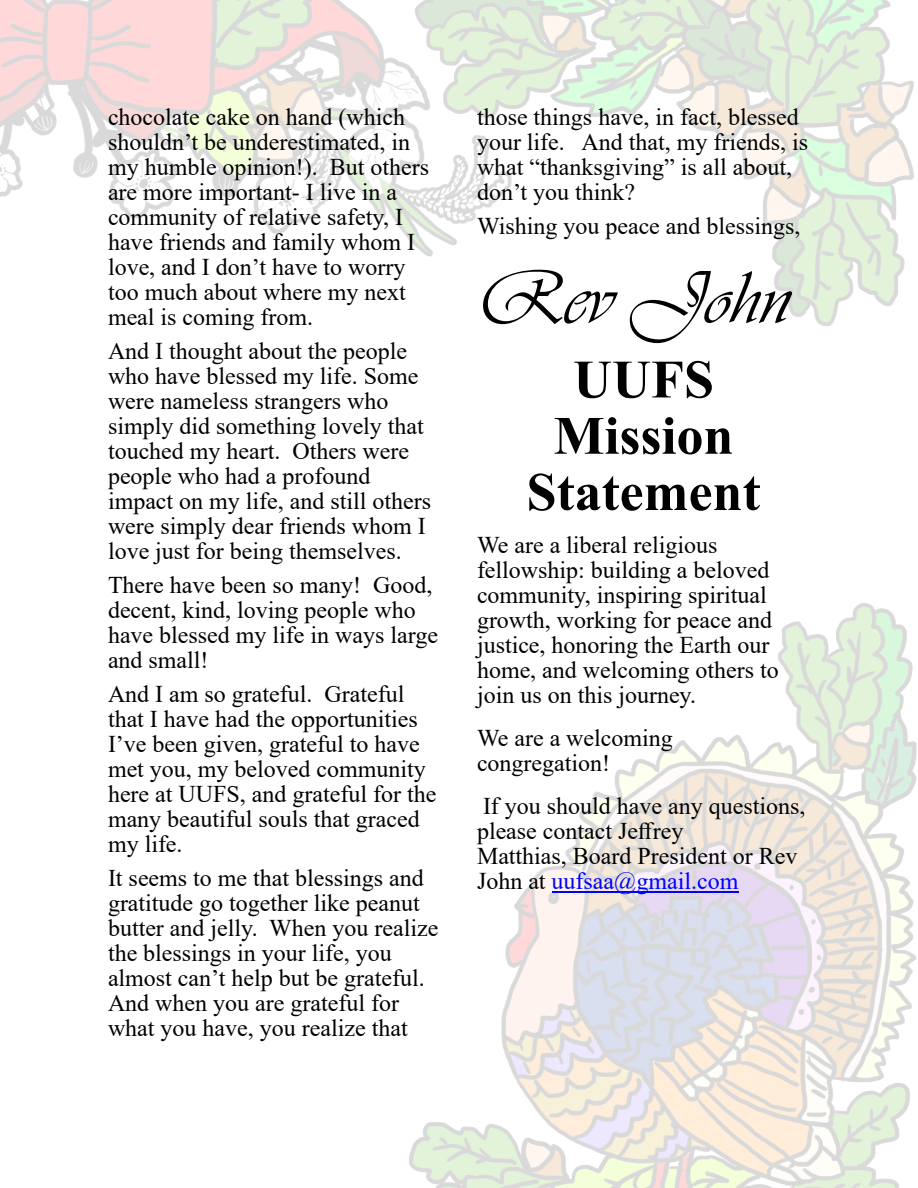
<style>
.page{position:relative;width:918px;height:1188px;background:#fff}
.page>*{position:absolute;margin:0;border:0;box-sizing:border-box;transform-origin:0 0}
.t1{font:78px "Vivaldii";color:#000}
.t2{font:700 54px/56.2px "Times New Roman";color:#000;text-align:center}
.t3{font:24px/25px "Times New Roman";color:#000}
.s1{color:#00f}
</style>
<div class="page">
<img style="left:0;top:0;width:917px;height:1188px">
<hr style="left:552px;top:892px;width:186px;height:1px;background:#00f">
<p class="t3" style="left:108px;top:106px;width:323px">chocolate cake on hand (which shouldn’t be underestimated, in my humble opinion!). But others are more important- I live in a community of relative safety, I have friends and family whom I love, and I don’t have to worry too much about where my next meal is coming from.</p>
<p class="t3" style="left:108px;top:341px;width:325px">And I thought about the people who have blessed my life. Some were nameless strangers who simply did something lovely that touched my heart. Others were people who had a profound impact on my life, and still others were simply dear friends whom I love just for being themselves.</p>
<p class="t3" style="left:108px;top:575px;width:332px">There have been so many! Good, decent, kind, loving people who have blessed my life in ways large and small!</p>
<p class="t3" style="left:108px;top:684px;width:330px">And I am so grateful. Grateful that I have had the opportunities<br>I’ve been given, grateful to have met you, my beloved community here at UUFS, and grateful for the many beautiful souls that graced my life.</p>
<p class="t3" style="left:108px;top:868px;width:332px">It seems to me that blessings and gratitude go together like peanut butter and jelly. When you realize the blessings in your life, you almost can’t help but be grateful.<br>And when you are grateful for what you have, you realize that</p>
<p class="t3" style="left:477px;top:106px;width:333px">those things have, in fact, blessed your life. And that, my friends, is what “thanksgiving” is all about, don’t you think?</p>
<p class="t3" style="left:477px;top:215px;width:325px">Wishing you peace and blessings,</p>
<h1 class="t1" style="left:477px;top:253px;width:314px">Rev John</h1>
<h2 class="t2" style="left:527px;top:357px;width:235px">UUFS<br>Mission<br>Statement</h2>
<p class="t3" style="left:477px;top:535px;width:303px">We are a liberal religious fellowship: building a beloved community, inspiring spiritual growth, working for peace and justice, honoring the Earth our home, and welcoming others to join us on this journey.</p>
<p class="t3" style="left:477px;top:728px;width:197px">We are a welcoming congregation!</p>
<p class="t3" style="left:477px;top:796px;width:330px">If you should have any questions, please contact Jeffrey<br>Matthias, Board President or Rev<br>John at <span class="s1">uufsaa@gmail.com</span></p>
</div>
